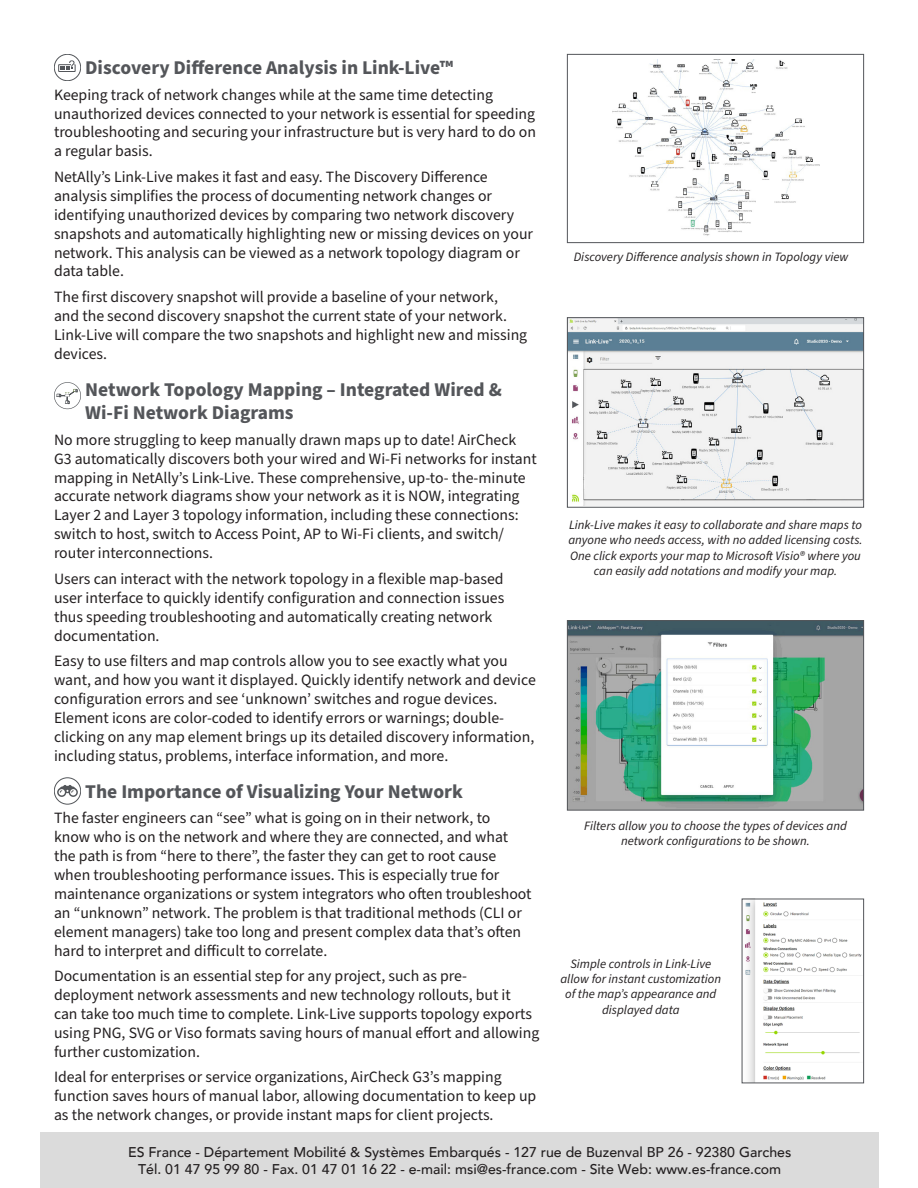
<style>
.page{position:relative;width:918px;height:1188px;background:#fff}
.page>*{position:absolute;margin:0;border:0;box-sizing:border-box;transform-origin:0 0}
.t1{font:700 19.5px/23.4px "Source Sans Pro";color:#54565a}
.t2{font:15.75px/18.9px "Source Sans Pro";color:#231f20}
.t3{font:500 14.1px/17px "Avenir";color:#231f20;text-align:center}
.t4{font:italic 12.75px/15.3px "Source Sans Pro";color:#231f20;text-align:center}
</style>
<div class="page">
<img style="left:613px;top:60px;width:207px;height:176px">
<div style="left:567px;top:54px;width:297px;height:189px;border:1px solid #54565a"></div>
<img style="left:569px;top:319px;width:293px;height:187px">
<div style="left:567px;top:317px;width:297px;height:191px;border:1px solid #54565a"></div>
<svg style="left:54px;top:382px;width:27px;height:27px"></svg>
<div style="left:54px;top:54px;width:27px;height:27px;border:1px solid #53565a;border-radius:50%"></div>
<div style="left:58px;top:64px;width:18px;height:8px;border:1px solid #53565a"></div>
<svg style="left:60px;top:60px;width:15px;height:10px"></svg>
<div style="left:54px;top:777px;width:27px;height:27px;border:1px solid #53565a;border-radius:50%"></div>
<svg style="left:57px;top:785px;width:21px;height:12px"></svg>
<img style="left:745px;top:901px;width:117px;height:180px">
<div style="left:742px;top:899px;width:122px;height:184px;border:1px solid #54565a"></div>
<img style="left:569px;top:622px;width:293px;height:187px">
<div style="left:567px;top:620px;width:297px;height:191px;border:1px solid #54565a"></div>
<div style="left:40px;top:1132px;width:839px;height:56px;background:#dbdbdb"></div>
<p class="t1" style="left:85px;top:56px;width:370px">Discovery Difference Analysis in Link-Live™</p>
<p class="t2" style="left:54px;top:85px;width:484px">Keeping track of network changes while at the same time detecting unauthorized devices connected to your network is essential for speeding troubleshooting and securing your infrastructure but is very hard to do on a regular basis.</p>
<p class="t2" style="left:54px;top:168px;width:481px">NetAlly’s Link-Live makes it fast and easy. The Discovery Difference analysis simplifies the process of documenting network changes or identifying unauthorized devices by comparing two network discovery snapshots and automatically highlighting new or missing devices on your network. This analysis can be viewed as a network topology diagram or data table.</p>
<p class="t2" style="left:54px;top:288px;width:475px">The first discovery snapshot will provide a baseline of your network,<br>and the second discovery snapshot the current state of your network.<br>Link-Live will compare the two snapshots and highlight new and missing devices.</p>
<p class="t1" style="left:85px;top:378px;width:418px">Network Topology Mapping – Integrated Wired &amp;<br>Wi-Fi Network Diagrams</p>
<p class="t2" style="left:54px;top:431px;width:484px">No more struggling to keep manually drawn maps up to date! AirCheck G3 automatically discovers both your wired and Wi-Fi networks for instant mapping in NetAlly’s Link-Live. These comprehensive, up-to- the-minute accurate network diagrams show your network as it is NOW, integrating Layer 2 and Layer 3 topology information, including these connections: switch to host, switch to Access Point, AP to Wi-Fi clients, and switch/ router interconnections.</p>
<p class="t2" style="left:54px;top:570px;width:452px">Users can interact with the network topology in a flexible map-based user interface to quickly identify configuration and connection issues thus speeding troubleshooting and automatically creating network documentation.</p>
<p class="t2" style="left:54px;top:652px;width:483px">Easy to use filters and map controls allow you to see exactly what you want, and how you want it displayed. Quickly identify network and device configuration errors and see ‘unknown’ switches and rogue devices.<br>Element icons are color-coded to identify errors or warnings; double&shy;clicking on any map element brings up its detailed discovery information, including status, problems, interface information, and more.</p>
<p class="t1" style="left:85px;top:780px;width:379px">The Importance of Visualizing Your Network</p>
<p class="t2" style="left:54px;top:809px;width:479px">The faster engineers can “see” what is going on in their network, to<br>know who is on the network and where they are connected, and what the path is from “here to there”, the faster they can get to root cause when troubleshooting performance issues. This is especially true for maintenance organizations or system integrators who often troubleshoot an “unknown” network. The problem is that traditional methods (CLI or element managers) take too long and present complex data that’s often hard to interpret and difficult to correlate.</p>
<p class="t2" style="left:54px;top:967px;width:487px">Documentation is an essential step for any project, such as pre&shy;deployment network assessments and new technology rollouts, but it<br>can take too much time to complete. Link-Live supports topology exports using PNG, SVG or Viso formats saving hours of manual effort and allowing further customization.</p>
<p class="t2" style="left:54px;top:1068px;width:484px">Ideal for enterprises or service organizations, AirCheck G3’s mapping function saves hours of manual labor, allowing documentation to keep up as the network changes, or provide instant maps for client projects.</p>
<p class="t4" style="left:574px;top:249px;width:276px">Discovery Difference analysis shown in Topology view</p>
<p class="t4" style="left:568px;top:518px;width:296px">Link-Live makes it easy to collaborate and share maps to anyone who needs access, with no added licensing costs.<br>One click exports your map to Microsoft Visio® where you can easily add notations and modify your map.</p>
<p class="t4" style="left:584px;top:818px;width:264px">Filters allow you to choose the types of devices and network configurations to be shown.</p>
<p class="t4" style="left:560px;top:956px;width:162px">Simple controls in Link-Live allow for instant customization of the map’s appearance and displayed data</p>
<p class="t3" style="left:128px;top:1143px;width:665px">ES France - Département Mobilité &amp; Systèmes Embarqués - 127 rue de Buzenval BP 26 - 92380 Garches<br>Tél. 01 47 95 99 80 - Fax. 01 47 01 16 22 - e-mail: msi@es-france.com - Site Web: www.es-france.com</p>
</div>
